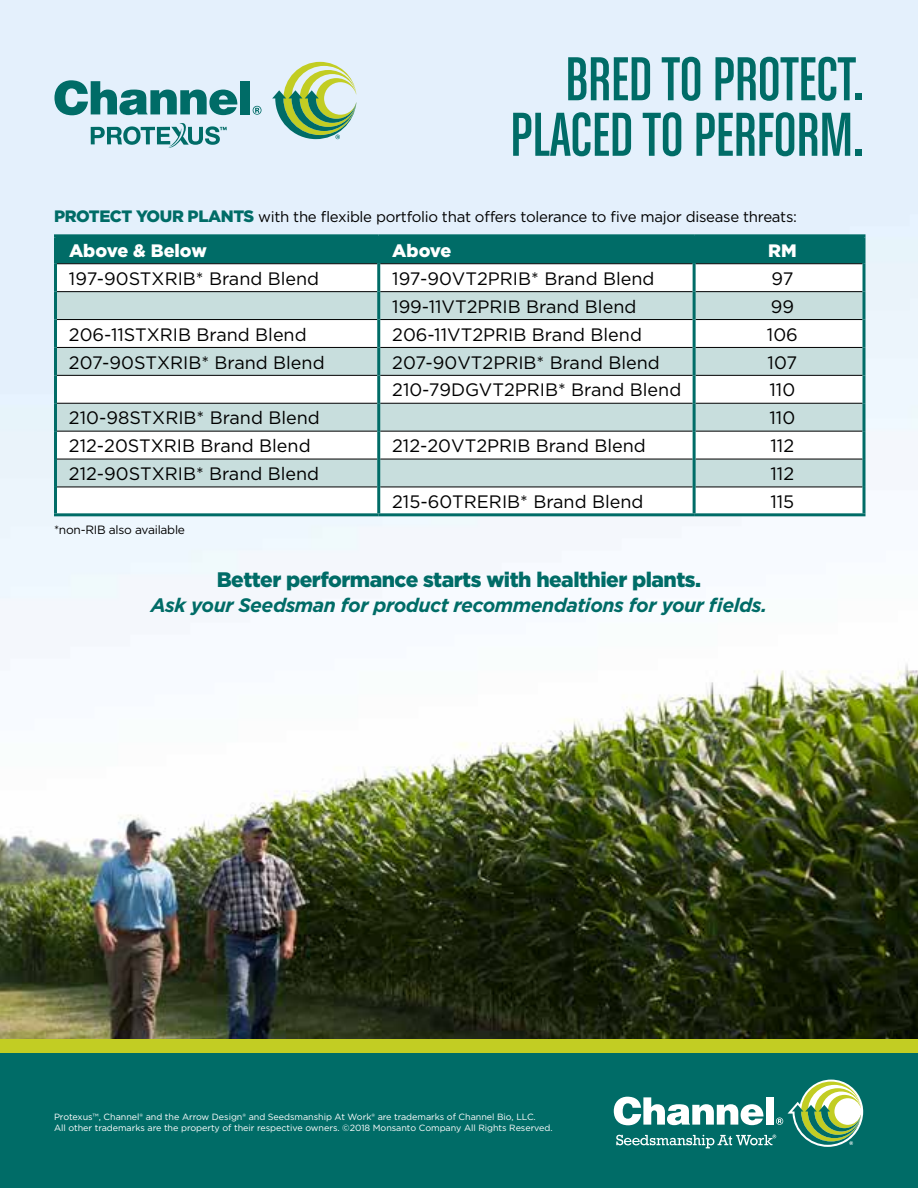
<style>
.page{position:relative;width:918px;height:1188px;background:#fff}
.page>*{position:absolute;margin:0;border:0;box-sizing:border-box;transform-origin:0 0}
.t1{font:66px/55.5px "Chalet Comprime Cologne Eighty";letter-spacing:-.005em;color:#006c67;text-align:right}
.t2{font:900 21px "Gotham";letter-spacing:-.025em;color:#006c67}
.t3{font:italic 700 19.5px "Gotham";letter-spacing:-.025em;color:#006c67}
.t4{font:18px "Gotham";color:#000}
.t5{font:900 18px "Gotham";color:#fff}
.t6{font:15px "Gotham";letter-spacing:-.02em;color:#000}
.t7{font:12px "Gotham";letter-spacing:-.02em;color:#000}
.t8{font:9px/10.8px "Gotham";letter-spacing:-.005em;color:#fff}
.s1{font-weight:900;font-size:16.5px;color:#006c67}
</style>
<div class="page">
<img style="left:0;top:0;width:918px;height:1040px">
<div style="left:0;top:1053px;width:918px;height:135px;background:#006c67"></div>
<div style="left:0;top:1040px;width:918px;height:13px;background:#c2cd23"></div>
<div style="left:57px;top:237px;width:805px;height:26px;background:#006c67"></div>
<svg style="left:57px;top:264px;width:805px;height:249px"></svg>
<svg style="left:57px;top:292px;width:805px;height:195px;fill:#c8dedd"></svg>
<hr style="left:57px;top:263px;width:320px;height:1px;background:#000">
<hr style="left:380px;top:263px;width:313px;height:1px;background:#000">
<hr style="left:696px;top:263px;width:166px;height:1px;background:#000">
<hr style="left:57px;top:291px;width:320px;height:1px;background:#000">
<hr style="left:380px;top:291px;width:313px;height:1px;background:#000">
<hr style="left:696px;top:291px;width:166px;height:1px;background:#000">
<hr style="left:57px;top:319px;width:320px;height:1px;background:#000">
<hr style="left:380px;top:319px;width:313px;height:1px;background:#000">
<hr style="left:696px;top:319px;width:166px;height:1px;background:#000">
<hr style="left:57px;top:347px;width:320px;height:1px;background:#000">
<hr style="left:380px;top:347px;width:313px;height:1px;background:#000">
<hr style="left:696px;top:347px;width:166px;height:1px;background:#000">
<hr style="left:57px;top:375px;width:320px;height:1px;background:#000">
<hr style="left:380px;top:375px;width:313px;height:1px;background:#000">
<hr style="left:696px;top:375px;width:166px;height:1px;background:#000">
<hr style="left:57px;top:403px;width:320px;height:1px;background:#000">
<hr style="left:380px;top:403px;width:313px;height:1px;background:#000">
<hr style="left:696px;top:403px;width:166px;height:1px;background:#000">
<hr style="left:57px;top:431px;width:320px;height:1px;background:#000">
<hr style="left:380px;top:431px;width:313px;height:1px;background:#000">
<hr style="left:696px;top:431px;width:166px;height:1px;background:#000">
<hr style="left:57px;top:459px;width:320px;height:1px;background:#000">
<hr style="left:380px;top:459px;width:313px;height:1px;background:#000">
<hr style="left:696px;top:459px;width:166px;height:1px;background:#000">
<hr style="left:57px;top:487px;width:320px;height:1px;background:#000">
<hr style="left:380px;top:487px;width:313px;height:1px;background:#000">
<hr style="left:696px;top:487px;width:166px;height:1px;background:#000">
<hr style="left:54px;top:237px;width:3px;height:27px;background:#006c67">
<hr style="left:377px;top:237px;width:3px;height:27px;background:#006c67">
<hr style="left:693px;top:237px;width:3px;height:27px;background:#006c67">
<svg style="left:862px;top:237px;width:4px;height:27px"></svg>
<hr style="left:54px;top:264px;width:3px;height:28px;background:#006c67">
<hr style="left:377px;top:264px;width:3px;height:28px;background:#006c67">
<hr style="left:693px;top:264px;width:3px;height:28px;background:#006c67">
<svg style="left:862px;top:264px;width:4px;height:28px"></svg>
<hr style="left:54px;top:292px;width:3px;height:28px;background:#006c67">
<hr style="left:377px;top:292px;width:3px;height:28px;background:#006c67">
<hr style="left:693px;top:292px;width:3px;height:28px;background:#006c67">
<svg style="left:862px;top:292px;width:4px;height:28px"></svg>
<hr style="left:54px;top:320px;width:3px;height:27px;background:#006c67">
<hr style="left:377px;top:320px;width:3px;height:27px;background:#006c67">
<hr style="left:693px;top:320px;width:3px;height:27px;background:#006c67">
<svg style="left:862px;top:320px;width:4px;height:27px"></svg>
<hr style="left:54px;top:347px;width:3px;height:28px;background:#006c67">
<hr style="left:377px;top:347px;width:3px;height:28px;background:#006c67">
<hr style="left:693px;top:347px;width:3px;height:28px;background:#006c67">
<svg style="left:862px;top:347px;width:4px;height:28px"></svg>
<hr style="left:54px;top:375px;width:3px;height:28px;background:#006c67">
<hr style="left:377px;top:375px;width:3px;height:28px;background:#006c67">
<hr style="left:693px;top:375px;width:3px;height:28px;background:#006c67">
<svg style="left:862px;top:375px;width:4px;height:28px"></svg>
<hr style="left:54px;top:403px;width:3px;height:28px;background:#006c67">
<hr style="left:377px;top:403px;width:3px;height:28px;background:#006c67">
<hr style="left:693px;top:403px;width:3px;height:28px;background:#006c67">
<svg style="left:862px;top:403px;width:4px;height:28px"></svg>
<hr style="left:54px;top:431px;width:3px;height:28px;background:#006c67">
<hr style="left:377px;top:431px;width:3px;height:28px;background:#006c67">
<hr style="left:693px;top:431px;width:3px;height:28px;background:#006c67">
<svg style="left:862px;top:431px;width:4px;height:28px"></svg>
<hr style="left:54px;top:459px;width:3px;height:28px;background:#006c67">
<hr style="left:377px;top:459px;width:3px;height:28px;background:#006c67">
<hr style="left:693px;top:459px;width:3px;height:28px;background:#006c67">
<svg style="left:862px;top:459px;width:4px;height:28px"></svg>
<hr style="left:54px;top:487px;width:3px;height:26px;background:#006c67">
<hr style="left:377px;top:487px;width:3px;height:26px;background:#006c67">
<hr style="left:693px;top:487px;width:3px;height:26px;background:#006c67">
<svg style="left:862px;top:487px;width:4px;height:26px"></svg>
<hr style="left:54px;top:234px;width:325px;height:3px;background:#006c67">
<hr style="left:379px;top:234px;width:315px;height:3px;background:#006c67">
<hr style="left:694px;top:234px;width:171px;height:3px;background:#006c67">
<hr style="left:54px;top:513px;width:325px;height:3px;background:#006c67">
<hr style="left:379px;top:513px;width:315px;height:3px;background:#006c67">
<hr style="left:694px;top:513px;width:171px;height:3px;background:#006c67">
<svg style="left:54px;top:80px;width:183px;height:35px;background:#6eacaf"></svg>
<div style="left:241px;top:81px;width:9px;height:33px;background:#006c67"></div>
<svg style="left:253px;top:106px;width:9px;height:9px"></svg>
<svg style="left:272px;top:62px;width:84px;height:77px;background:#aac99c"></svg>
<svg style="left:91px;top:123px;width:136px;height:25px;background:#93c1c7"></svg>
<svg style="left:614px;top:1080px;width:249px;height:68px"></svg>
<h1 class="t1" style="left:510px;top:50px;width:355px">BRED TO PROTECT.<br>PLACED TO PERFORM.</h1>
<p class="t6" style="left:54px;top:207px;width:745px"><span class="s1">PROTECT YOUR PLANTS</span> with the flexible portfolio that offers tolerance to five major disease threats:</p>
<p class="t5" style="left:69px;top:238px;width:139px">Above &amp; Below</p>
<p class="t5" style="left:392px;top:238px;width:61px">Above</p>
<p class="t5" style="left:768px;top:238px;width:30px">RM</p>
<p class="t4" style="left:69px;top:267px;width:252px">197-90STXRIB* Brand Blend</p>
<p class="t4" style="left:392px;top:267px;width:264px">197-90VT2PRIB* Brand Blend</p>
<p class="t4" style="left:771px;top:267px;width:23px">97</p>
<p class="t4" style="left:392px;top:295px;width:246px">199-11VT2PRIB Brand Blend</p>
<p class="t4" style="left:771px;top:295px;width:25px">99</p>
<p class="t4" style="left:69px;top:323px;width:239px">206-11STXRIB Brand Blend</p>
<p class="t4" style="left:392px;top:323px;width:251px">206-11VT2PRIB Brand Blend</p>
<p class="t4" style="left:767px;top:323px;width:32px">106</p>
<p class="t4" style="left:69px;top:351px;width:257px">207-90STXRIB* Brand Blend</p>
<p class="t4" style="left:392px;top:351px;width:269px">207-90VT2PRIB* Brand Blend</p>
<p class="t4" style="left:768px;top:351px;width:31px">107</p>
<p class="t4" style="left:392px;top:379px;width:291px">210-79DGVT2PRIB* Brand Blend</p>
<p class="t4" style="left:770px;top:379px;width:27px">110</p>
<p class="t4" style="left:69px;top:407px;width:252px">210-98STXRIB* Brand Blend</p>
<p class="t4" style="left:770px;top:407px;width:27px">110</p>
<p class="t4" style="left:69px;top:434px;width:243px">212-20STXRIB Brand Blend</p>
<p class="t4" style="left:392px;top:434px;width:255px">212-20VT2PRIB Brand Blend</p>
<p class="t4" style="left:771px;top:434px;width:25px">112</p>
<p class="t4" style="left:69px;top:462px;width:252px">212-90STXRIB* Brand Blend</p>
<p class="t4" style="left:771px;top:462px;width:25px">112</p>
<p class="t4" style="left:392px;top:490px;width:253px">215-60TRERIB* Brand Blend</p>
<p class="t4" style="left:770px;top:490px;width:25px">115</p>
<p class="t7" style="left:54px;top:522px;width:133px">*non-RIB also available</p>
<p class="t2" style="left:217px;top:565px;width:486px">Better performance starts with healthier plants.</p>
<p class="t3" style="left:151px;top:592px;width:618px">Ask your Seedsman for product recommendations for your fields.</p>
<p class="t8" style="left:54px;top:1111px;width:500px">Protexus™, Channel® and the Arrow Design® and Seedsmanship At Work® are trademarks of Channel Bio, LLC.<br>All other trademarks are the property of their respective owners. ©2018 Monsanto Company All Rights Reserved.</p>
</div>
